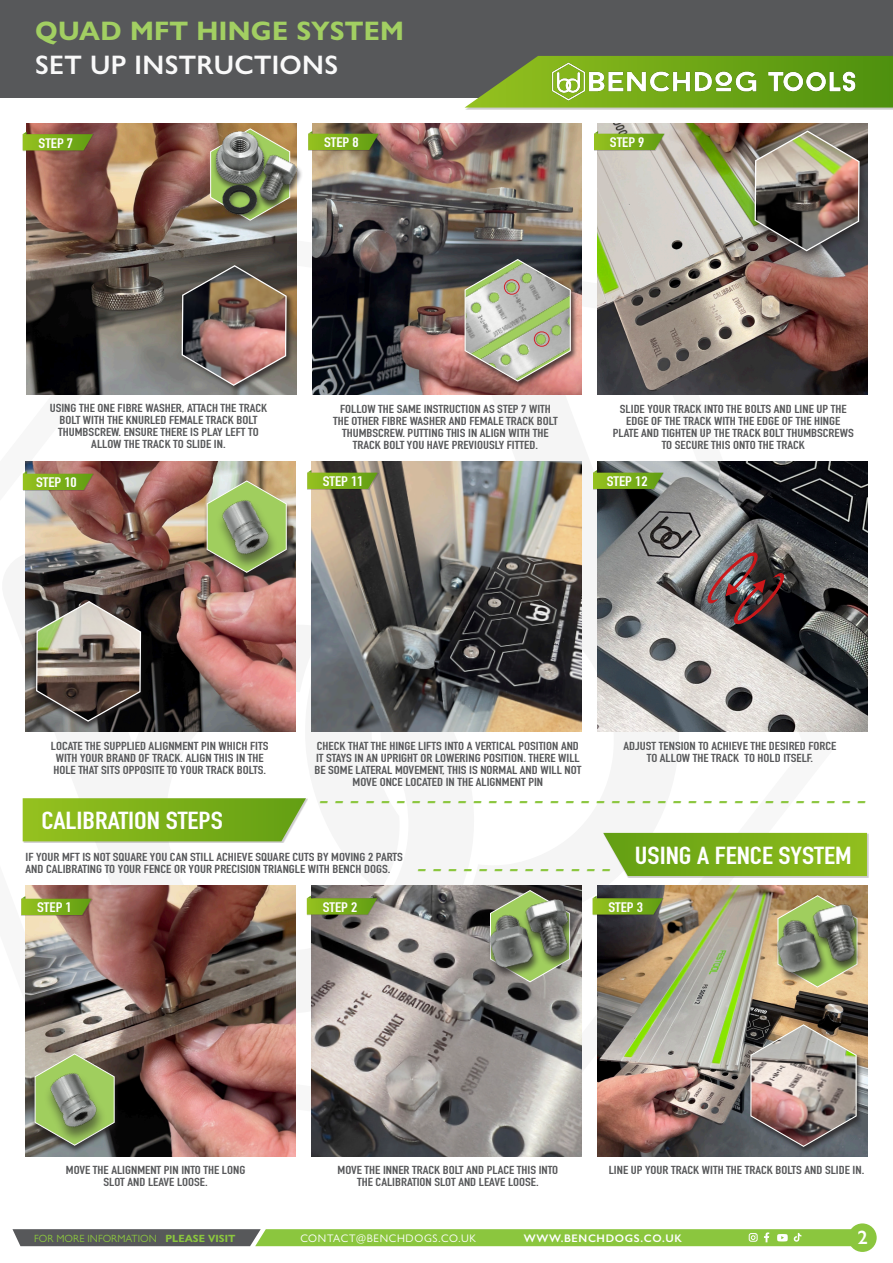
<style>
.page{position:relative;width:893px;height:1263px;background:#fff}
.page>*{position:absolute;margin:0;border:0;box-sizing:border-box;transform-origin:0 0}
.t1{font:700 30px "Minion Pro";color:#8bc63e}
.t2{font:700 26.85px "Gill Sans Nova";letter-spacing:.01em;color:#a2cf62}
.t3{font:600 26.85px "Gill Sans Nova";letter-spacing:.01em;color:#f9f9f9}
.t4{font:700 24.3px "DIN Condensed";color:#fff;scale:1.22 1}
.t5{font:600 19.5px "Gill Sans Nova";color:#fff}
.t6{font:700 13.65px "DIN Condensed";color:#fff;scale:1.22 1}
.t7{font:700 11.55px/12px "DIN Condensed";color:#57585a;text-align:center;scale:1.22 1}
.t8{font:10.95px "Gill Sans Nova";letter-spacing:.06em;color:#fff}
.t9{font:600 10.95px "Gill Sans";letter-spacing:.06em;color:#fff}
.t10{font:10.5px "Gill Sans Nova";color:#8bc63e}
.s1{font-weight:700}
</style>
<div class="page">
<svg style="left:22px;top:551px;width:274px;height:463px"></svg>
<svg style="left:306px;top:349px;width:376px;height:567px"></svg>
<svg style="left:12px;top:1229px;width:838px;height:17px;background:#80a84c"></svg>
<div style="left:0;top:0;width:893px;height:98px;background:#57585a"></div>
<div style="left:465px;top:57px;width:428px;height:53px;background:#ccc"></div>
<svg style="left:465px;top:56px;width:428px;height:52px;background:#6e9a27"></svg>
<img style="left:551px;top:62px;width:308px;height:39px">
<div style="left:848px;top:1223px;width:29px;height:29px;background:#8bc63e;border-radius:50%"></div>
<div style="left:23px;top:798px;width:285px;height:45px;background:#231f20;opacity:.23"></div>
<svg style="left:23px;top:798px;width:283px;height:43px;background:#82b324"></svg>
<img style="left:27px;top:124px;width:270px;height:270px">
<img style="left:26px;top:461px;width:270px;height:270px">
<img style="left:25px;top:886px;width:270px;height:270px">
<img style="left:312px;top:124px;width:269px;height:270px">
<img style="left:598px;top:124px;width:270px;height:270px">
<img style="left:311px;top:461px;width:270px;height:270px">
<img style="left:311px;top:886px;width:270px;height:270px">
<img style="left:597px;top:461px;width:271px;height:270px">
<img style="left:597px;top:886px;width:270px;height:270px">
<div style="left:23px;top:134px;width:71px;height:17px;background:#231f20;opacity:.23"></div>
<svg style="left:23px;top:132px;width:70px;height:18px"></svg>
<div style="left:308px;top:134px;width:72px;height:17px;background:#231f20;opacity:.23"></div>
<svg style="left:308px;top:131px;width:71px;height:19px"></svg>
<div style="left:594px;top:134px;width:71px;height:17px;background:#231f20;opacity:.23"></div>
<svg style="left:594px;top:131px;width:70px;height:19px"></svg>
<div style="left:23px;top:474px;width:71px;height:17px;background:#231f20;opacity:.23"></div>
<svg style="left:23px;top:471px;width:70px;height:19px"></svg>
<div style="left:307px;top:473px;width:72px;height:17px;background:#231f20;opacity:.23"></div>
<svg style="left:307px;top:470px;width:71px;height:19px"></svg>
<div style="left:593px;top:473px;width:71px;height:17px;background:#231f20;opacity:.23"></div>
<svg style="left:593px;top:470px;width:70px;height:19px"></svg>
<svg style="left:210px;top:128px;width:81px;height:93px"></svg>
<img style="left:703px;top:550px;width:85px;height:76px">
<div style="left:213px;top:131px;width:56px;height:61px;background:#231f20;opacity:.58"></div>
<img style="left:210px;top:132px;width:54px;height:56px">
<div style="left:221px;top:183px;width:43px;height:38px;background:#231f20;opacity:.5"></div>
<img style="left:218px;top:180px;width:39px;height:35px">
<img style="left:250px;top:150px;width:52px;height:59px">
<div style="left:180px;top:264px;width:114px;height:129px;background:#231f20;opacity:.75"></div>
<img style="left:181px;top:264px;width:106px;height:123px">
<div style="left:31px;top:601px;width:114px;height:129px;background:#231f20;opacity:.75"></div>
<svg style="left:35px;top:600px;width:107px;height:122px;background:#756e65"></svg>
<div style="left:748px;top:127px;width:121px;height:136px;background:#231f20;opacity:.75"></div>
<img style="left:754px;top:130px;width:106px;height:122px">
<div style="left:463px;top:259px;width:115px;height:130px;background:#231f20;opacity:.76"></div>
<svg style="left:464px;top:258px;width:107px;height:124px;background:#a6a692"></svg>
<div style="left:504px;top:279px;width:16px;height:16px;border:1px solid #d1232a;border-radius:50%"></div>
<div style="left:534px;top:331px;width:16px;height:16px;border:1px solid #d1232a;border-radius:50%"></div>
<div style="left:203px;top:480px;width:89px;height:101px;background:#231f20;opacity:.75"></div>
<svg style="left:206px;top:480px;width:81px;height:93px"></svg>
<div style="left:31px;top:1053px;width:89px;height:101px;background:#231f20;opacity:.75"></div>
<svg style="left:34px;top:1053px;width:81px;height:93px"></svg>
<img style="left:211px;top:484px;width:85px;height:91px">
<img style="left:39px;top:1057px;width:85px;height:90px">
<div style="left:21px;top:899px;width:72px;height:17px;background:#231f20;opacity:.23"></div>
<svg style="left:21px;top:896px;width:71px;height:19px"></svg>
<div style="left:307px;top:898px;width:71px;height:17px;background:#231f20;opacity:.23"></div>
<svg style="left:307px;top:896px;width:70px;height:18px"></svg>
<div style="left:593px;top:898px;width:71px;height:17px;background:#231f20;opacity:.23"></div>
<svg style="left:593px;top:896px;width:70px;height:18px"></svg>
<div style="left:748px;top:1024px;width:115px;height:131px;background:#231f20;opacity:.75"></div>
<img style="left:750px;top:1023px;width:107px;height:124px">
<div style="left:603px;top:833px;width:266px;height:45px;background:#231f20;opacity:.23"></div>
<svg style="left:603px;top:833px;width:264px;height:43px;background:#81b223"></svg>
<svg style="left:490px;top:979px;width:80px;height:4px"></svg>
<svg style="left:777px;top:984px;width:81px;height:4px"></svg>
<div style="left:485px;top:899px;width:91px;height:80px;background:#231f20;opacity:.75"></div>
<img style="left:481px;top:885px;width:107px;height:87px">
<div style="left:773px;top:904px;width:91px;height:80px;background:#231f20;opacity:.75"></div>
<img style="left:768px;top:890px;width:100px;height:88px">
<p class="t2" style="left:35px;top:15px;width:370px">QUAD MFT HINGE SYSTEM</p>
<p class="t3" style="left:35px;top:48px;width:305px">SET UP INSTRUCTIONS</p>
<p class="t6" style="left:39px;top:134px;width:30px">STEP 7</p>
<p class="t6" style="left:324px;top:133px;width:30px">STEP 8</p>
<p class="t6" style="left:610px;top:133px;width:30px">STEP 9</p>
<p class="t7" style="left:50px;top:402px;width:180px">USING THE ONE FIBRE WASHER, ATTACH THE TRACK BOLT WITH THE KNURLED FEMALE TRACK BOLT THUMBSCREW. ENSURE THERE IS PLAY LEFT TO ALLOW THE TRACK TO SLIDE IN.</p>
<p class="t7" style="left:333px;top:403px;width:186px">FOLLOW THE SAME INSTRUCTION AS STEP 7 WITH THE OTHER FIBRE WASHER AND FEMALE TRACK BOLT THUMBSCREW. PUTTING THIS IN ALIGN WITH THE TRACK BOLT YOU HAVE PREVIOUSLY FITTED.</p>
<p class="t7" style="left:613px;top:402px;width:199px">SLIDE YOUR TRACK INTO THE BOLTS AND LINE UP THE EDGE OF THE TRACK WITH THE EDGE OF THE HINGE PLATE AND TIGHTEN UP THE TRACK BOLT THUMBSCREWS TO SECURE THIS ONTO THE TRACK</p>
<p class="t6" style="left:36px;top:473px;width:35px">STEP 10</p>
<p class="t6" style="left:323px;top:472px;width:35px">STEP 11</p>
<p class="t6" style="left:607px;top:472px;width:35px">STEP 12</p>
<p class="t7" style="left:51px;top:739px;width:180px;text-align:left">LOCATE THE SUPPLIED ALIGNMENT PIN WHICH FITS<br>WITH YOUR BRAND OF TRACK. ALIGN THIS IN THE<br>HOLE THAT SITS OPPOSITE TO YOUR TRACK BOLTS.</p>
<p class="t4" style="left:41px;top:804px;width:150px">CALIBRATION STEPS</p>
<p class="t7" style="left:314px;top:739px;width:220px">CHECK THAT THE HINGE LIFTS INTO A VERTICAL POSITION AND IT STAYS IN AN UPRIGHT OR LOWERING POSITION. THERE WILL BE SOME LATERAL MOVEMENT, THIS IS NORMAL AND WILL NOT MOVE ONCE LOCATED IN THE ALIGNMENT PIN</p>
<p class="t7" style="left:624px;top:739px;width:176px">ADJUST TENSION TO ACHIEVE THE DESIRED FORCE<br>TO ALLOW THE TRACK TO HOLD ITSELF.</p>
<p class="t1" style="left:319px;top:778px;width:549px">------------------------------------</p>
<p class="t7" style="left:26px;top:850px;width:311px;text-align:left">IF YOUR MFT IS NOT SQUARE YOU CAN STILL ACHIEVE SQUARE CUTS BY MOVING 2 PARTS<br>AND CALIBRATING TO YOUR FENCE OR YOUR PRECISION TRIANGLE WITH BENCH DOGS.</p>
<p class="t1" style="left:417px;top:847px;width:196px">-------------</p>
<p class="t4" style="left:635px;top:839px;width:179px">USING A FENCE SYSTEM</p>
<p class="t6" style="left:37px;top:898px;width:30px">STEP 1</p>
<p class="t6" style="left:323px;top:898px;width:30px">STEP 2</p>
<p class="t6" style="left:608px;top:898px;width:30px">STEP 3</p>
<p class="t7" style="left:66px;top:1164px;width:149px">MOVE THE ALIGNMENT PIN INTO THE LONG<br>SLOT AND LEAVE LOOSE.</p>
<p class="t7" style="left:338px;top:1164px;width:182px">MOVE THE INNER TRACK BOLT AND PLACE THIS INTO<br>THE CALIBRATION SLOT AND LEAVE LOOSE.</p>
<p class="t7" style="left:609px;top:1164px;width:211px">LINE UP YOUR TRACK WITH THE TRACK BOLTS AND SLIDE IN.</p>
<p class="t10" style="left:34px;top:1231px;width:203px">FOR MORE INFORMATION <span class="s1">PLEASE VISIT</span></p>
<p class="t8" style="left:300px;top:1231px;width:177px">CONTACT@BENCHDOGS.CO.UK</p>
<p class="t9" style="left:524px;top:1231px;width:160px">WWW.BENCHDOGS.CO.UK</p>
<p class="t5" style="left:857px;top:1226px;width:12px">2</p>
</div>
